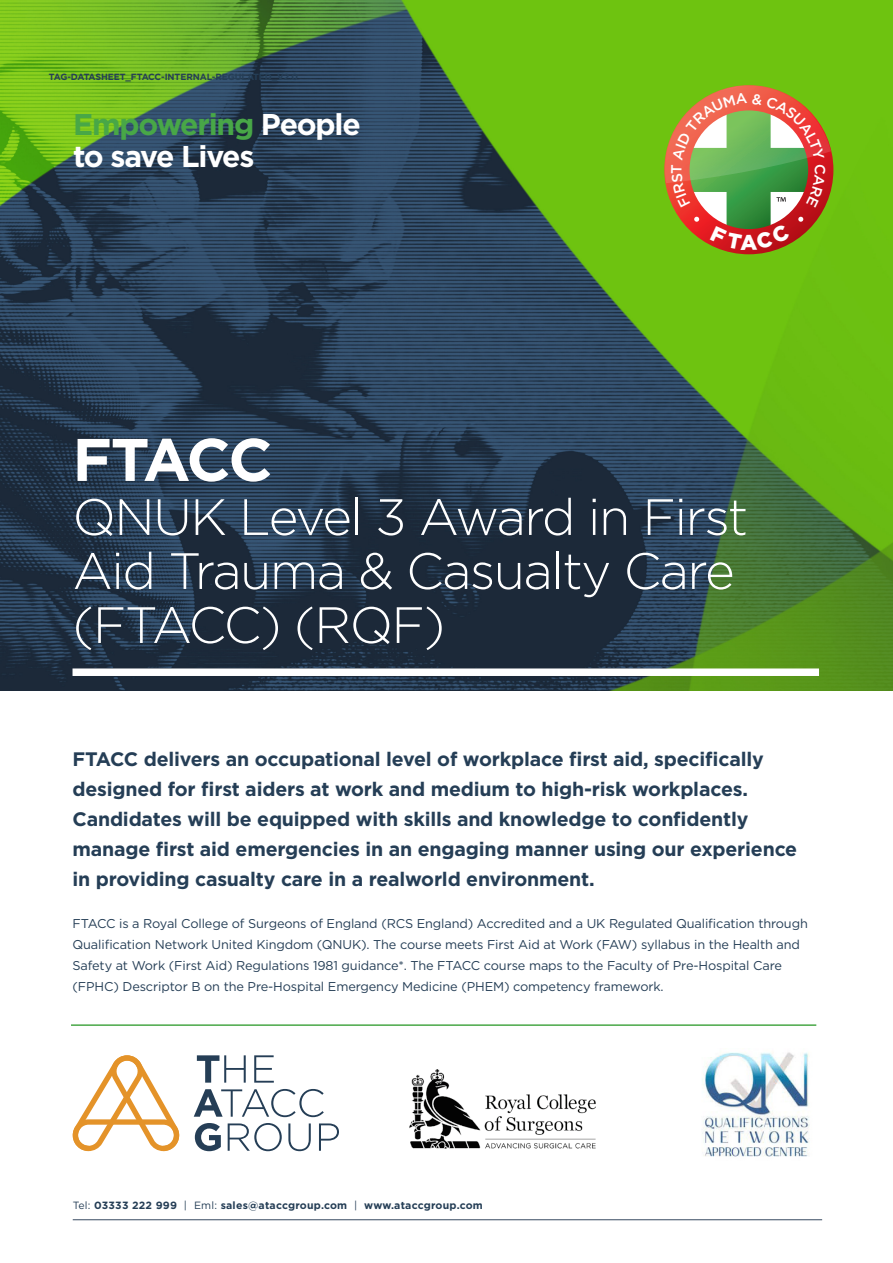
<style>
.page{position:relative;width:893px;height:1263px;background:#fff}
.page>*{position:absolute;margin:0;border:0;box-sizing:border-box;transform-origin:0 0}
.t1{font:700 60px "Gotham";letter-spacing:-.05em;color:#fff}
.t2{font:300 51px/54px "Gotham";letter-spacing:-.03em;color:#fff}
.t3{font:700 30px/31.5px "Gotham";letter-spacing:-.04em;color:#fff}
.t4{font:700 19.5px/30px "Gotham";letter-spacing:-.01em;color:#253e56}
.t5{font:12.75px/21px "Gotham";letter-spacing:-.01em;color:#253e56}
.t6{font:700 10.5px "Gotham";letter-spacing:.02em;color:#253e56}
.t7{font:700 9px "Gotham";letter-spacing:-.01em;color:#253e56}
.s1{color:#48a747}
.s2{font-weight:400}
</style>
<div class="page">
<img style="left:0;top:0;width:893px;height:690px">
<div style="left:73px;top:668px;width:746px;height:8px;background:#fff"></div>
<hr style="left:71px;top:1024px;width:745px;height:2px;background:#48a747">
<hr style="left:73px;top:1219px;width:749px;height:1px;background:#374a61">
<svg style="left:72px;top:1055px;width:108px;height:96px"></svg>
<svg style="left:197px;top:1055px;width:49px;height:28px"></svg>
<svg style="left:254px;top:1055px;width:20px;height:27px"></svg>
<svg style="left:194px;top:1089px;width:130px;height:28px"></svg>
<svg style="left:195px;top:1123px;width:26px;height:28px"></svg>
<svg style="left:228px;top:1123px;width:54px;height:28px"></svg>
<svg style="left:288px;top:1123px;width:23px;height:28px"></svg>
<svg style="left:319px;top:1123px;width:20px;height:28px"></svg>
<img style="left:409px;top:1069px;width:187px;height:80px">
<img style="left:702px;top:1052px;width:108px;height:105px">
<svg style="left:664px;top:85px;width:169px;height:169px;background:#a18947"></svg>
<p class="t7" style="left:49px;top:71px;width:251px">TAG-DATASHEET_FTACC-INTERNAL-REGULATED_V2.0</p>
<p class="t3" style="left:73px;top:109px;width:289px"><span class="s1">Empowering</span> People to save Lives</p>
<p class="t1" style="left:73px;top:420px;width:202px">FTACC</p>
<p class="t2" style="left:73px;top:488px;width:677px">QNUK Level 3 Award in First<br>Aid Trauma &amp; Casualty Care (FTACC) (RQF)</p>
<p class="t4" style="left:73px;top:744px;width:726px">FTACC delivers an occupational level of workplace first aid, specifically designed for first aiders at work and medium to high-risk workplaces.<br>Candidates will be equipped with skills and knowledge to confidently manage first aid emergencies in an engaging manner using our experience in providing casualty care in a realworld environment.</p>
<p class="t5" style="left:73px;top:913px;width:737px">FTACC is a Royal College of Surgeons of England (RCS England) Accredited and a UK Regulated Qualification through Qualification Network United Kingdom (QNUK). The course meets First Aid at Work (FAW) syllabus in the Health and Safety at Work (First Aid) Regulations 1981 guidance*. The FTACC course maps to the Faculty of Pre-Hospital Care (FPHC) Descriptor B on the Pre-Hospital Emergency Medicine (PHEM) competency framework.</p>
<p class="t6" style="left:73px;top:1198px;width:412px"><span class="s2">Tel:</span> 03333 222 999 <span class="s2">| Eml:</span> sales@ataccgroup.com <span class="s2">|</span> www.ataccgroup.com</p>
</div>
